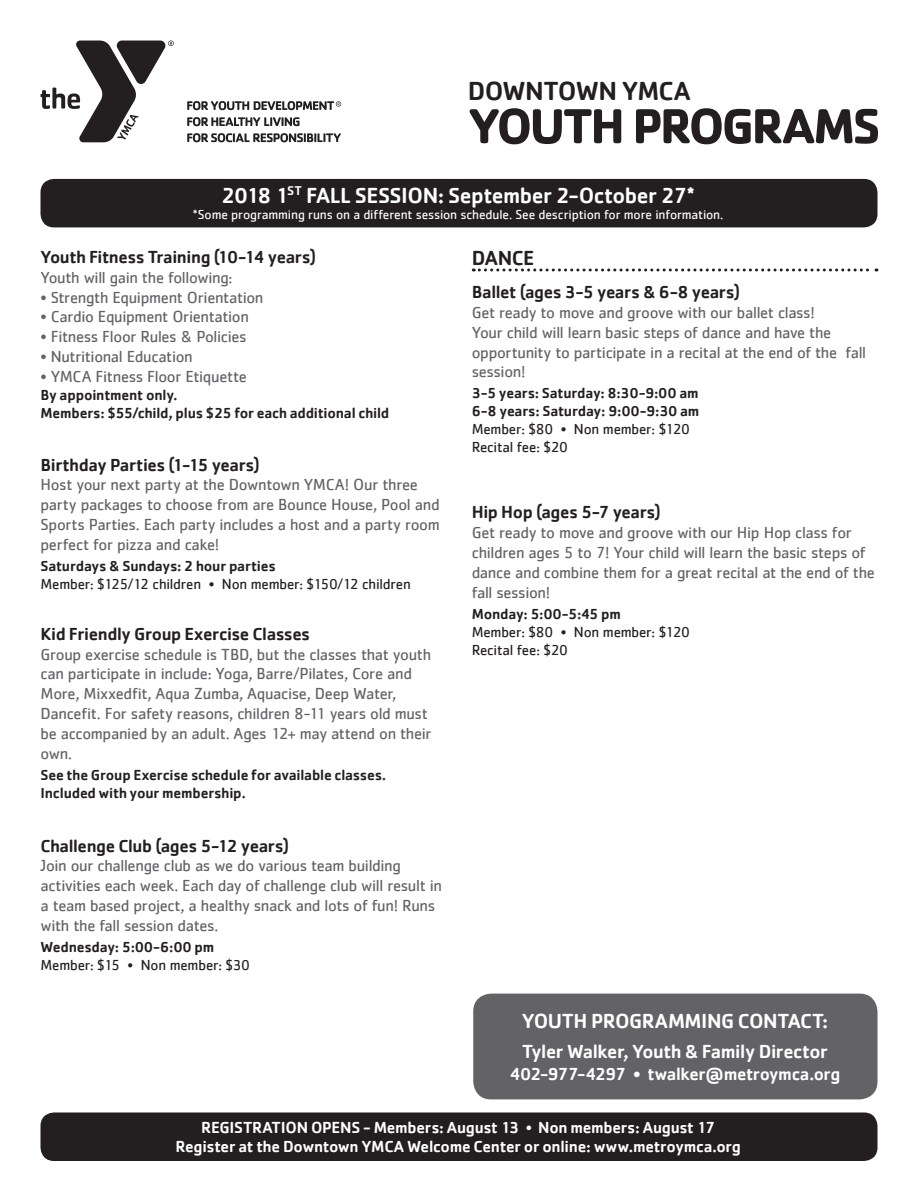
<style>
.page{position:relative;width:918px;height:1188px;background:#fff}
.page>*{position:absolute;margin:0;border:0;box-sizing:border-box;transform-origin:0 0}
.t1{font:700 51px "Cachet";letter-spacing:-.055em;color:#231f20}
.t2{font:500 27px "Cachet";letter-spacing:-.025em;color:#231f20}
.t3{font:500 22.5px "Cachet";letter-spacing:-.02em;color:#fff}
.t4{font:500 21px "Cachet";letter-spacing:-.02em;color:#fff}
.t5{font:500 21px "Cachet";letter-spacing:-.02em;color:#231f20}
.t6{font:500 19.5px "Cachet";letter-spacing:-.02em;color:#fff}
.t7{font:500 18px "Cachet";letter-spacing:-.02em;color:#231f20}
.t8{font:500 18px "Cachet";letter-spacing:-.025em;color:#fff}
.t9{font:16.5px/19.8px "Cachet";letter-spacing:-.02em;color:#636366}
.t10{font:500 16.5px/19.8px "Cachet";letter-spacing:-.015em;color:#fff;text-align:center}
.t11{font:500 15px/18px "Cachet";letter-spacing:-.015em;color:#231f20}
.t12{font:15px/18px "Cachet";letter-spacing:-.015em;color:#231f20}
.t13{font:13.5px "Cachet";letter-spacing:-.01em;color:#fff}
.s1{font-weight:400}
</style>
<div class="page">
<svg style="left:41px;top:40px;width:133px;height:102px"></svg>
<svg style="left:187px;top:117px;width:113px;height:9px"></svg>
<svg style="left:187px;top:133px;width:154px;height:9px"></svg>
<svg style="left:187px;top:101px;width:154px;height:9px"></svg>
<div style="left:40px;top:1112px;width:838px;height:49px;background:#231f20;border-radius:14px"></div>
<div style="left:40px;top:179px;width:838px;height:48px;background:#231f20;border-radius:14px"></div>
<div style="left:473px;top:994px;width:405px;height:105px;background:#636366;border-radius:18px"></div>
<svg style="left:473px;top:268px;width:404px;height:4px"></svg>
<h2 class="t2" style="left:468px;top:74px;width:224px">DOWNTOWN YMCA</h2>
<h1 class="t1" style="left:468px;top:93px;width:414px">YOUTH PROGRAMS</h1>
<h3 class="t3" style="left:221px;top:182px;width:475px">2018 1<sup>ST</sup> FALL SESSION: September 2-October 27*</h3>
<p class="t13" style="left:193px;top:207px;width:532px">*Some programming runs on a different session schedule. See description for more information.</p>
<p class="t7" style="left:40px;top:246px;width:277px">Youth Fitness Training (10-14 years)</p>
<p class="t9" style="left:40px;top:267px;width:194px">Youth will gain the following:</p>
<p class="t9" style="left:40px;top:287px;width:225px">• Strength Equipment Orientation</p>
<p class="t9" style="left:40px;top:307px;width:210px">• Cardio Equipment Orientation</p>
<p class="t9" style="left:40px;top:327px;width:208px">• Fitness Floor Rules &amp; Policies</p>
<p class="t9" style="left:40px;top:346px;width:154px">• Nutritional Education</p>
<p class="t9" style="left:40px;top:366px;width:208px">• YMCA Fitness Floor Etiquette</p>
<p class="t11" style="left:40px;top:385px;width:350px">By appointment only.<br>Members: $55/child, plus $25 for each additional child</p>
<p class="t7" style="left:40px;top:454px;width:221px">Birthday Parties (1-15 years)</p>
<p class="t9" style="left:40px;top:475px;width:401px">Host your next party at the Downtown YMCA! Our three party packages to choose from are Bounce House, Pool and Sports Parties. Each party includes a host and a party room perfect for pizza and cake!</p>
<p class="t11" style="left:40px;top:556px;width:237px">Saturdays &amp; Sundays: 2 hour parties</p>
<p class="t12" style="left:40px;top:575px;width:372px">Member: $125/12 children • Non member: $150/12 children</p>
<p class="t7" style="left:40px;top:623px;width:271px">Kid Friendly Group Exercise Classes</p>
<p class="t9" style="left:40px;top:644px;width:393px">Group exercise schedule is TBD, but the classes that youth can participate in include: Yoga, Barre/Pilates, Core and More, Mixxedfit, Aqua Zumba, Aquacise, Deep Water, Dancefit. For safety reasons, children 8-11 years old must be accompanied by an adult. Ages 12+ may attend on their own.</p>
<p class="t11" style="left:40px;top:765px;width:347px">See the Group Exercise schedule for available classes.<br>Included with your membership.</p>
<p class="t7" style="left:40px;top:835px;width:250px">Challenge Club (ages 5-12 years)</p>
<p class="t9" style="left:40px;top:856px;width:403px">Join our challenge club as we do various team building activities each week. Each day of challenge club will result in a team based project, a healthy snack and lots of fun! Runs with the fall session dates.</p>
<p class="t11" style="left:40px;top:937px;width:175px">Wednesday: 5:00-6:00 pm</p>
<p class="t12" style="left:40px;top:956px;width:211px">Member: $15 • Non member: $30</p>
<p class="t5" style="left:472px;top:245px;width:64px">DANCE</p>
<p class="t7" style="left:472px;top:281px;width:270px">Ballet (ages 3-5 years &amp; 6-8 years)</p>
<p class="t9" style="left:472px;top:302px;width:396px">Get ready to move and groove with our ballet class!<br>Your child will learn basic steps of dance and have the opportunity to participate in a recital at the end of the fall session!</p>
<p class="t11" style="left:472px;top:384px;width:229px">3-5 years: Saturday: 8:30-9:00 am<br>6-8 years: Saturday: 9:00-9:30 am</p>
<p class="t12" style="left:472px;top:420px;width:220px">Member: $80 • Non member: $120<br>Recital fee: $20</p>
<p class="t7" style="left:472px;top:501px;width:191px">Hip Hop (ages 5-7 years)</p>
<p class="t9" style="left:472px;top:522px;width:405px">Get ready to move and groove with our Hip Hop class for children ages 5 to 7! Your child will learn the basic steps of dance and combine them for a great recital at the end of the fall session!</p>
<p class="t11" style="left:472px;top:604px;width:151px">Monday: 5:00-5:45 pm</p>
<p class="t12" style="left:472px;top:622px;width:220px">Member: $80 • Non member: $120<br>Recital fee: $20</p>
<p class="t4" style="left:522px;top:1008px;width:308px">YOUTH PROGRAMMING CONTACT:</p>
<p class="t6" style="left:522px;top:1040px;width:307px">Tyler Walker, Youth &amp; Family Director</p>
<p class="t8" style="left:510px;top:1063px;width:332px">402-977-4297 • twalker@metroymca.org</p>
<p class="t10" style="left:176px;top:1117px;width:567px">REGISTRATION OPENS - Members: August 13 <span class="s1">•</span> Non members: August 17<br>Register at the Downtown YMCA Welcome Center or online: www.metroymca.org</p>
</div>
